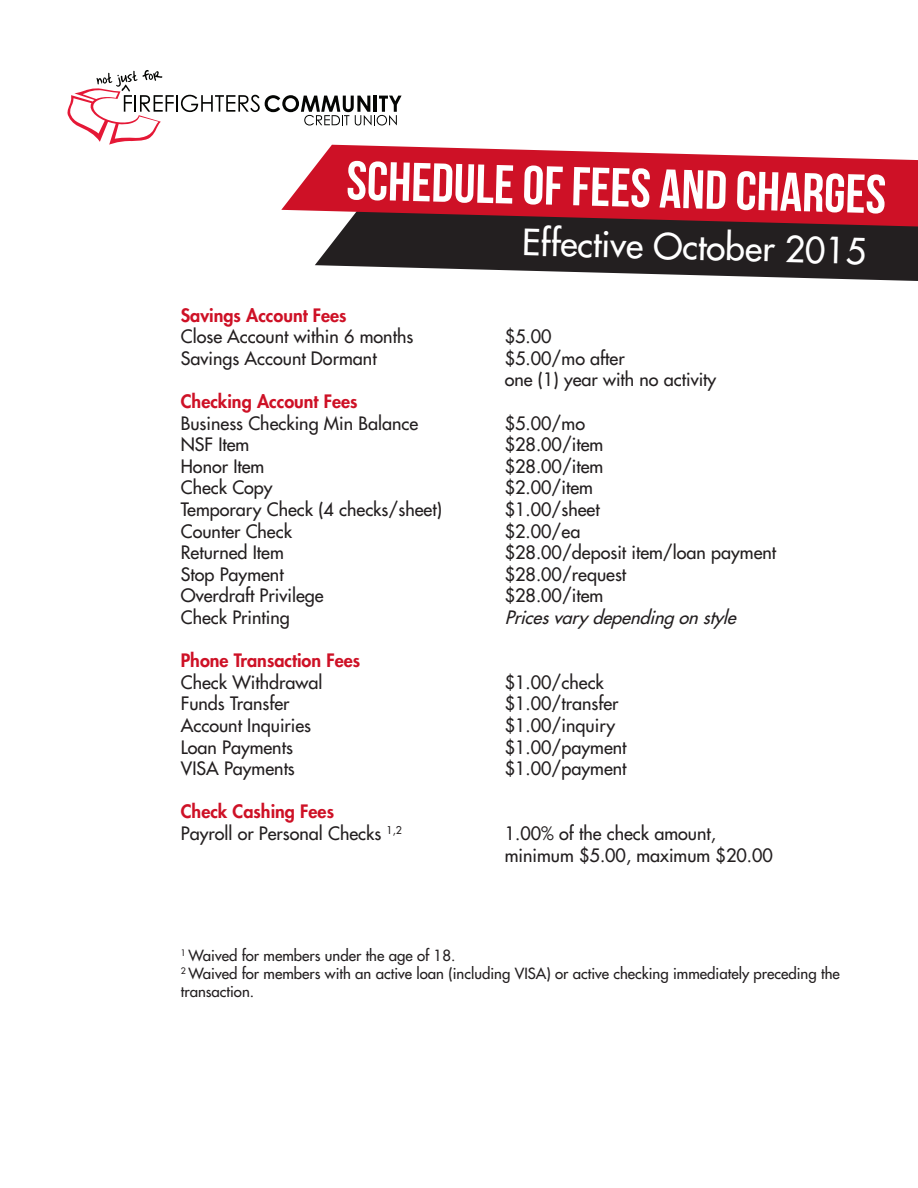
<style>
.page{position:relative;width:918px;height:1188px;background:#fff}
.page>*{position:absolute;margin:0;border:0;box-sizing:border-box;transform-origin:0 0}
.t1{font:54.6px "Bebas Neue";color:#fff}
.t2{font:500 35.25px "Futura Std";color:#fff}
.t3{font:500 18px "Futura Std";color:#231f20}
.t4{font:800 18px "Futura Std";color:#ce1126}
.t5{font:italic 500 18px "Futura Std";color:#231f20}
.t6{font:500 15px/18px "Futura Std";color:#231f20}
</style>
<div class="page">
<svg style="left:315px;top:227px;width:603px;height:54px;fill:#231f20"></svg>
<svg style="left:281px;top:145px;width:637px;height:82px;background:#c63444"></svg>
<svg style="left:68px;top:70px;width:334px;height:75px"></svg>
<p class="t1" style="left:348px;top:148px;width:541px;rotate:2deg">Schedule of Fees and Charges</p>
<p class="t2" style="left:522px;top:221px;width:346px;rotate:1deg">Effective October 2015</p>
<p class="t4" style="left:181px;top:304px;width:167px">Savings Account Fees</p>
<p class="t3" style="left:181px;top:325px;width:234px">Close Account within 6 months</p>
<p class="t3" style="left:505px;top:325px;width:48px">$5.00</p>
<p class="t3" style="left:181px;top:347px;width:197px">Savings Account Dormant</p>
<p class="t3" style="left:505px;top:347px;width:121px">$5.00/mo after</p>
<p class="t3" style="left:505px;top:368px;width:213px">one (1) year with no activity</p>
<p class="t4" style="left:181px;top:390px;width:178px">Checking Account Fees</p>
<p class="t3" style="left:181px;top:412px;width:239px">Business Checking Min Balance</p>
<p class="t3" style="left:505px;top:412px;width:82px">$5.00/mo</p>
<p class="t3" style="left:181px;top:433px;width:70px">NSF Item</p>
<p class="t3" style="left:505px;top:433px;width:100px">$28.00/item</p>
<p class="t3" style="left:181px;top:455px;width:85px">Honor Item</p>
<p class="t3" style="left:505px;top:455px;width:100px">$28.00/item</p>
<p class="t3" style="left:181px;top:476px;width:93px">Check Copy</p>
<p class="t3" style="left:505px;top:476px;width:90px">$2.00/item</p>
<p class="t3" style="left:181px;top:498px;width:263px">Temporary Check (4 checks/sheet)</p>
<p class="t3" style="left:505px;top:498px;width:96px">$1.00/sheet</p>
<p class="t3" style="left:181px;top:520px;width:113px">Counter Check</p>
<p class="t3" style="left:505px;top:520px;width:77px">$2.00/ea</p>
<p class="t3" style="left:181px;top:541px;width:105px">Returned Item</p>
<p class="t3" style="left:505px;top:541px;width:273px">$28.00/deposit item/loan payment</p>
<p class="t3" style="left:181px;top:563px;width:104px">Stop Payment</p>
<p class="t3" style="left:505px;top:563px;width:123px">$28.00/request</p>
<p class="t3" style="left:181px;top:584px;width:144px">Overdraft Privilege</p>
<p class="t3" style="left:505px;top:584px;width:100px">$28.00/item</p>
<p class="t3" style="left:181px;top:606px;width:111px">Check Printing</p>
<p class="t5" style="left:505px;top:606px;width:238px">Pricesvary dependingonstyle</p>
<p class="t4" style="left:181px;top:649px;width:181px">Phone Transaction Fees</p>
<p class="t3" style="left:181px;top:671px;width:143px">Check Withdrawal</p>
<p class="t3" style="left:505px;top:671px;width:101px">$1.00/check</p>
<p class="t3" style="left:181px;top:692px;width:110px">Funds Transfer</p>
<p class="t3" style="left:505px;top:692px;width:115px">$1.00/transfer</p>
<p class="t3" style="left:181px;top:714px;width:132px">Account Inquiries</p>
<p class="t3" style="left:505px;top:714px;width:112px">$1.00/inquiry</p>
<p class="t3" style="left:181px;top:736px;width:114px">Loan Payments</p>
<p class="t3" style="left:505px;top:736px;width:123px">$1.00/payment</p>
<p class="t3" style="left:181px;top:757px;width:116px">VISA Payments</p>
<p class="t3" style="left:505px;top:757px;width:123px">$1.00/payment</p>
<p class="t4" style="left:181px;top:800px;width:155px">Check Cashing Fees</p>
<p class="t3" style="left:181px;top:822px;width:222px">Payroll or Personal Checks <sup>1,2</sup></p>
<p class="t3" style="left:505px;top:822px;width:213px">1.00% of the check amount,</p>
<p class="t3" style="left:505px;top:844px;width:270px">minimum $5.00, maximum $20.00</p>
<p class="t6" style="left:181px;top:947px;width:276px"><sup>1</sup> Waived for members under the age of 18.</p>
<p class="t6" style="left:181px;top:965px;width:661px"><sup>2</sup> Waived for members with an active loan (including VISA) or active checking immediately preceding the transaction.</p>
</div>
